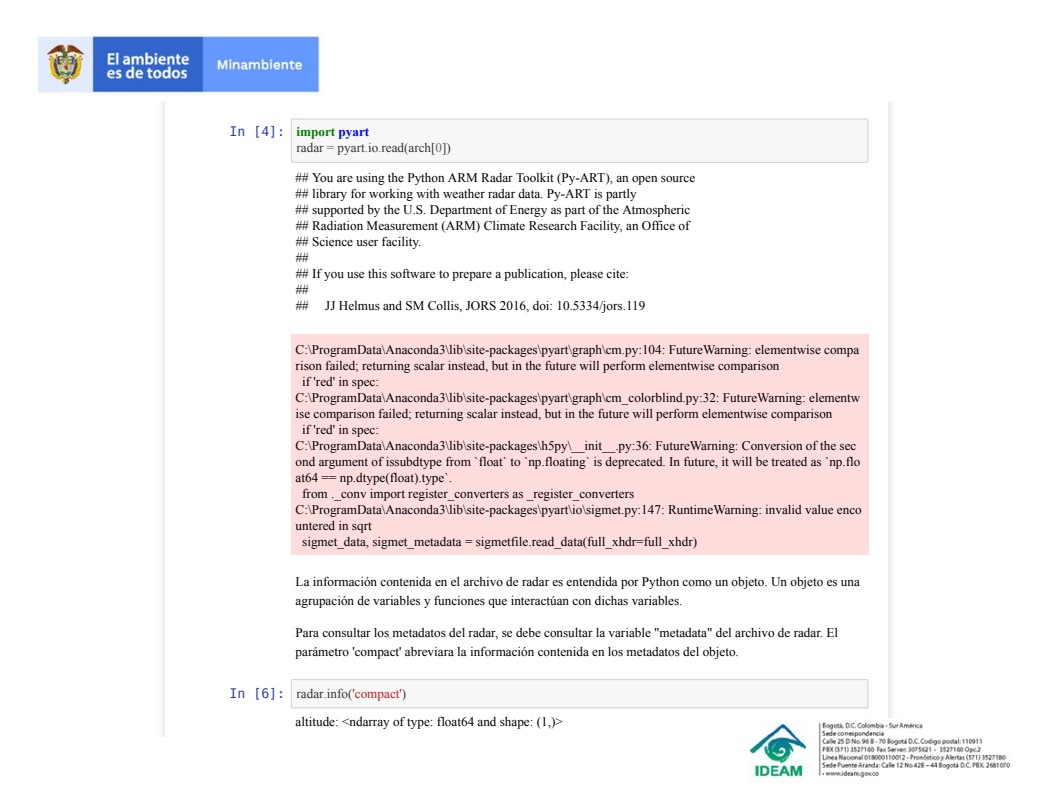
<style>
.page{position:relative;width:1053px;height:807px;background:#fff}
.page>*{position:absolute;margin:0;border:0;box-sizing:border-box;transform-origin:0 0}
.t1{font:13.12px/16px "Times New Roman";color:#000}
.t2{font:13.12px "Times New Roman";color:#333}
.t3{font:13.12px "DejaVu Sans Mono";color:#303f9f}
.s1{font-family:"Times New Roman";font-weight:700;color:#008000}
.s2{font-family:"Times New Roman";font-weight:700;color:#00f}
.s3{color:#666}
.s4{font-family:"DejaVu Sans Mono";color:#303f9f}
.s5{color:#ba2121}
</style>
<div class="page">
<div style="left:291px;top:119px;width:577px;height:43px;background:#f7f7f7"></div>
<div style="left:291px;top:119px;width:577px;height:44px;border:1px solid #cfcfcf"></div>
<div style="left:291px;top:679px;width:577px;height:29px;background:#f7f7f7"></div>
<div style="left:291px;top:679px;width:577px;height:29px;border:1px solid #cfcfcf"></div>
<div style="left:291px;top:335px;width:577px;height:220px;background:#fdd"></div>
<img style="left:39px;top:35px;width:283px;height:59px">
<img style="left:749px;top:718px;width:262px;height:64px">
<p class="t3" style="left:230px;top:123px;width:141px">In [4]: <span class="s1">import</span> <span class="s2">pyart</span></p>
<p class="t2" style="left:296px;top:139px;width:156px">radar <span class="s3">=</span> pyart<span class="s3">.</span>io<span class="s3">.</span>read(arch[<span class="s3">0</span>])</p>
<p class="t1" style="left:296px;top:169px;width:401px">## You are using the Python ARM Radar Toolkit (Py-ART), an open source ## library for working with weather radar data. Py-ART is partly<br>## supported by the U.S. Department of Energy as part of the Atmospheric ## Radiation Measurement (ARM) Climate Research Facility, an Office of ## Science user facility.<br>##<br>## If you use this software to prepare a publication, please cite:<br>##<br>## JJ Helmus and SM Collis, JORS 2016, doi: 10.5334/jors.119</p>
<p class="t1" style="left:296px;top:341px;width:565px">C:\ProgramData\Anaconda3\lib\site-packages\pyart\graph\cm.py:104: FutureWarning: elementwise compa</p>
<p class="t1" style="left:296px;top:357px;width:485px">rison failed; returning scalar instead, but in the future will perform elementwise comparison</p>
<p class="t1" style="left:302px;top:373px;width:78px">if 'red' in spec:</p>
<p class="t1" style="left:296px;top:389px;width:566px">C:\ProgramData\Anaconda3\lib\site-packages\pyart\graph\cm_colorblind.py:32: FutureWarning: elementw</p>
<p class="t1" style="left:296px;top:405px;width:538px">ise comparison failed; returning scalar instead, but in the future will perform elementwise comparison</p>
<p class="t1" style="left:302px;top:421px;width:78px">if 'red' in spec:</p>
<p class="t1" style="left:296px;top:437px;width:562px">C:\ProgramData\Anaconda3\lib\site-packages\h5py\__init__.py:36: FutureWarning: Conversion of the sec</p>
<p class="t1" style="left:296px;top:453px;width:566px">ond argument of issubdtype from `float` to `np.floating` is deprecated. In future, it will be treated as `np.flo</p>
<p class="t1" style="left:296px;top:469px;width:158px">at64 == np.dtype(float).type`.</p>
<p class="t1" style="left:302px;top:485px;width:333px">from ._conv import register_converters as _register_converters</p>
<p class="t1" style="left:296px;top:501px;width:567px">C:\ProgramData\Anaconda3\lib\site-packages\pyart\io\sigmet.py:147: RuntimeWarning: invalid value enco</p>
<p class="t1" style="left:296px;top:517px;width:78px">untered in sqrt</p>
<p class="t1" style="left:302px;top:533px;width:396px">sigmet_data, sigmet_metadata = sigmetfile.read_data(full_xhdr=full_xhdr)</p>
<p class="t1" style="left:296px;top:572px;width:566px;line-height:18.8px">La información contenida en el archivo de radar es entendida por Python como un objeto. Un objeto es una agrupación de variables y funciones que interactúan con dichas variables.</p>
<p class="t1" style="left:296px;top:623px;width:544px;line-height:18.8px">Para consultar los metadatos del radar, se debe consultar la variable "metadata" del archivo de radar. El parámetro 'compact' abreviara la información contenida en los metadatos del objeto.</p>
<p class="t2" style="left:230px;top:684px;width:178px"><span class="s4">In [6]:</span> radar<span class="s3">.</span>info(<span class="s5">'compact'</span>)</p>
<p class="t1" style="left:296px;top:713px;width:269px">altitude: &lt;ndarray of type: float64 and shape: (1,)&gt;</p>
</div>
